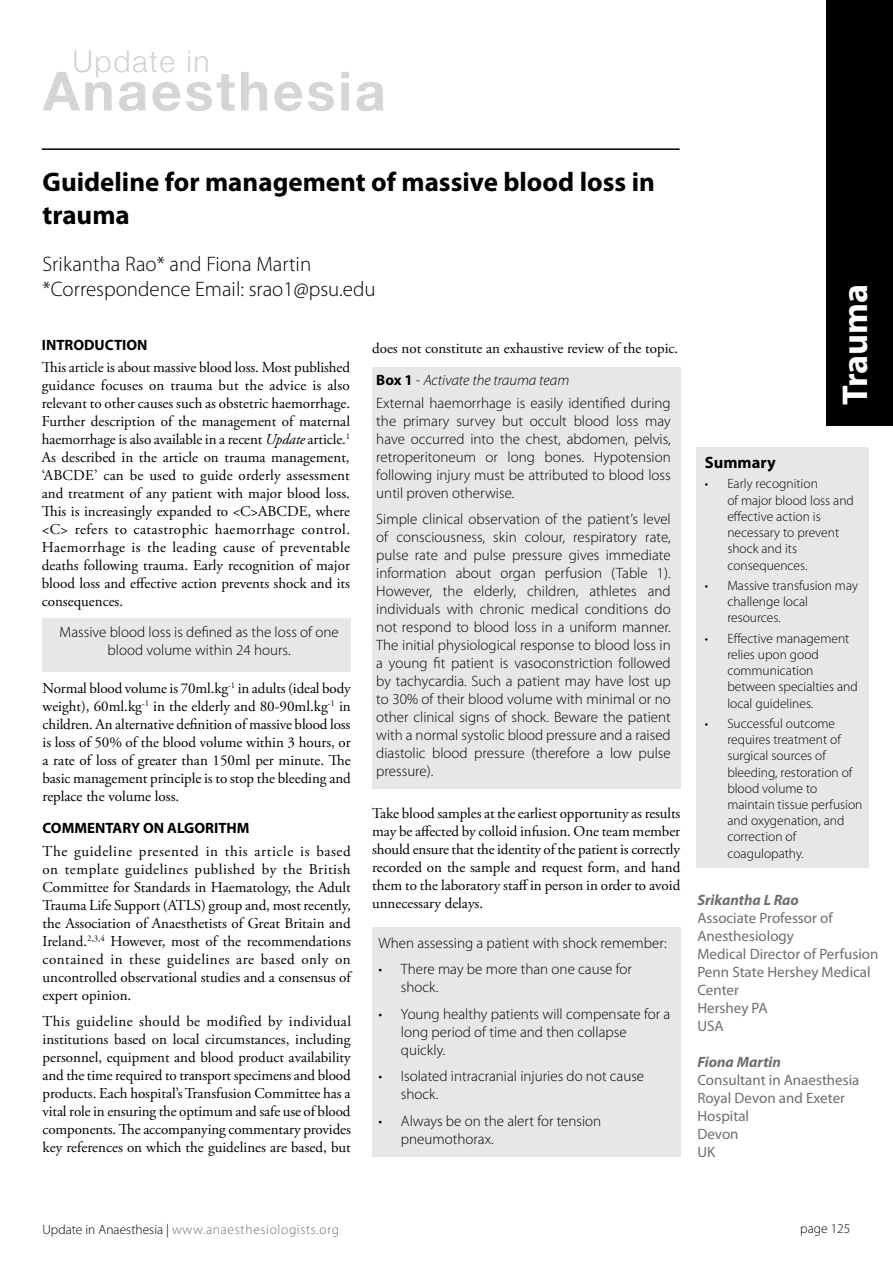
<style>
.page{position:relative;width:893px;height:1263px;background:#fff}
.page>*{position:absolute;margin:0;border:0;box-sizing:border-box;transform-origin:0 0}
.t1{font:700 54px "Helvetica Neue";letter-spacing:.05em;color:#d3d5d6}
.t2{font:700 36px "Myriad Pro";color:#fff}
.t3{font:300 30px "Helvetica Neue";letter-spacing:.05em;color:#d1d3d4}
.t4{font:700 27px/32.4px "Myriad Pro";color:#000}
.t5{font:300 21px/25.2px "Myriad Pro";color:#000}
.t6{font:700 16.5px "Myriad Pro";color:#000}
.t7{font:15px/18px "Adobe Garamond Pro";color:#000;text-align:justify}
.t8{font:300 15px/18px "Myriad Pro";color:#000}
.t9{font:15px/18px "Myriad Pro";color:#6d6e71}
.t10{font:700 15px "Myriad Pro";color:#000}
.t11{font:italic 700 15px "Myriad Pro";color:#6d6e71}
.t12{font:300 13.5px/16.2px "Myriad Pro";color:#000}
.t13{font:300 13.5px "Myriad Pro";letter-spacing:.05em;color:#6d6e71}
.s1{font-style:italic}
.s2{font-weight:700}
.s3{color:#000}
</style>
<div class="page">
<div style="left:372px;top:368px;width:308px;height:421px;background:#e6e7e8"></div>
<hr style="left:42px;top:148px;width:638px;height:2px;background:#000">
<div style="left:696px;top:446px;width:173px;height:421px;background:#e6e7e8"></div>
<div style="left:826px;top:0;width:67px;height:425px;background:#000"></div>
<div style="left:43px;top:618px;width:308px;height:54px;background:#e6e7e8"></div>
<div style="left:372px;top:927px;width:308px;height:230px;background:#e6e7e8"></div>
<h3 class="t3" style="left:73px;top:37px;width:139px">Update in</h3>
<h1 class="t1" style="left:43px;top:42px;width:344px">Anaesthesia</h1>
<h3 class="t4" style="left:43px;top:165px;width:614px">Guideline for management of massive blood loss in trauma</h3>
<h3 class="t5" style="left:43px;top:251px;width:335px">Srikantha Rao* and Fiona Martin *Correspondence Email: srao1@psu.edu</h3>
<p class="t10" style="left:42px;top:335px;width:42px">INTRODUCTION</p>
<p class="t7" style="left:42px;top:359px;width:310px">This article is about massive blood loss. Most published guidance focuses on trauma but the advice is also relevant to other causes such as obstetric haemorrhage.<br>Further description of the management of maternal haemorrhage is also available in a recent <span class="s1">Update</span> article.<sup>1<br></sup>As described in the article on trauma management, ‘ABCDE’ can be used to guide orderly assessment and treatment of any patient with major blood loss.<br>This is increasingly expanded to &lt;C&gt;ABCDE, where &lt;C&gt; refers to catastrophic haemorrhage control.<br>Haemorrhage is the leading cause of preventable deaths following trauma. Early recognition of major blood loss and effective action prevents shock and its consequences.</p>
<p class="t7" style="left:372px;top:340px;width:308px">does not constitute an exhaustive review of the topic.</p>
<p class="t8" style="left:376px;top:369px;width:296px;line-height:22.2px"><span class="s2">Box 1</span> - <span class="s1">Activate the trauma team<br></span>External haemorrhage is easily identified during</p>
<p class="t8" style="left:376px;top:412px;width:296px;text-align:justify">the primary survey but occult blood loss may have occurred into the chest, abdomen, pelvis, retroperitoneum or long bones. Hypotension following injury must be attributed to blood loss until proven otherwise.</p>
<p class="t8" style="left:376px;top:510px;width:296px;text-align:justify">Simple clinical observation of the patient’s level of consciousness, skin colour, respiratory rate, pulse rate and pulse pressure gives immediate information about organ perfusion (Table 1).<br>However, the elderly, children, athletes and individuals with chronic medical conditions do not respond to blood loss in a uniform manner.<br>The initial physiological response to blood loss in a young fit patient is vasoconstriction followed by tachycardia. Such a patient may have lost up to 30% of their blood volume with minimal or no other clinical signs of shock. Beware the patient with a normal systolic blood pressure and a raised diastolic blood pressure (therefore a low pulse pressure).</p>
<p class="t8" style="left:60px;top:623px;width:281px;text-align:center">Massive blood loss is defined as the loss of one blood volume within 24 hours.</p>
<p class="t7" style="left:43px;top:680px;width:310px">Normal blood volume is 70ml.kg<sup>-1</sup> in adults (ideal body weight), 60ml.kg<sup>-1</sup> in the elderly and 80-90ml.kg<sup>-1</sup> in children. An alternative definition of massive blood loss is loss of 50% of the blood volume within 3 hours, or a rate of loss of greater than 150ml per minute. The basic management principle is to stop the bleeding and replace the volume loss.</p>
<p class="t10" style="left:43px;top:819px;width:55px">COMMENTA</p>
<p class="t10" style="left:122px;top:819px;width:129px">RY ON ALGORITHM</p>
<p class="t7" style="left:43px;top:842px;width:310px">The guideline presented in this article is based on template guidelines published by the British Committee for Standards in Haematology, the Adult Trauma Life Support (ATLS) group and, most recently, the Association of Anaesthetists of Great Britain and Ireland.<sup>2,3,4</sup> However, most of the recommendations contained in these guidelines are based only on uncontrolled observational studies and a consensus of expert opinion.</p>
<p class="t7" style="left:43px;top:1013px;width:310px">This guideline should be modified by individual institutions based on local circumstances, including personnel, equipment and blood product availability and the time required to transport specimens and blood products. Each hospital’s Transfusion Committee has a vital role in ensuring the optimum and safe use of blood components. The accompanying commentary provides key references on which the guidelines are based, but</p>
<p class="t7" style="left:372px;top:805px;width:310px">Take blood samples at the earliest opportunity as results may be affected by colloid infusion. One team member should ensure that the identity of the patient is correctly recorded on the sample and request form, and hand them to the laboratory staff in person in order to avoid unnecessary delays.</p>
<p class="t8" style="left:378px;top:934px;width:290px">When assessing a patient with shock remember:</p>
<p class="t8" style="left:401px;top:960px;width:232px;text-indent:-22px">• There may be more than one cause for shock.</p>
<p class="t8" style="left:401px;top:1005px;width:271px;text-indent:-22px">• Young healthy patients will compensate for a long period of time and then collapse quickly.</p>
<p class="t8" style="left:401px;top:1067px;width:245px;text-indent:-22px">• Isolated intracranial injuries do not cause shock.</p>
<p class="t8" style="left:401px;top:1112px;width:202px;text-indent:-22px">• Always be on the alert for tension pneumothorax.</p>
<h2 class="t2" style="left:832px;top:405px;width:123px;rotate:-90deg">Trauma</h2>
<p class="t6" style="left:705px;top:452px;width:72px">Summary</p>
<p class="t12" style="left:727px;top:476px;width:128px;text-indent:-23px">• Early recognition<br>of major blood loss and effective action is necessary to prevent shock and its consequences.</p>
<p class="t12" style="left:727px;top:577px;width:132px;text-indent:-23px">• Massive transfusion may challenge local resources.</p>
<p class="t12" style="left:727px;top:630px;width:132px;text-indent:-23px">• Effective management relies upon good communication between specialties and local guidelines.</p>
<p class="t12" style="left:727px;top:715px;width:137px;text-indent:-23px">• Successful outcome requires treatment of surgical sources of bleeding, restoration of blood volume to maintain tissue perfusion and oxygenation, and correction of coagulopathy.</p>
<p class="t11" style="left:697px;top:890px;width:103px">Srikantha L Rao</p>
<p class="t9" style="left:697px;top:909px;width:183px">Associate Professor of<br>Anesthesiology<br>Medical Director of Perfusion<br>Penn State Hershey Medical<br>Center<br>Hershey PA<br>USA</p>
<p class="t11" style="left:697px;top:1052px;width:85px">Fiona Martin</p>
<p class="t9" style="left:697px;top:1071px;width:164px">Consultant in Anaesthesia<br>Royal Devon and Exeter<br>Hospital<br>Devon<br>UK</p>
<p class="t13" style="left:43px;top:1221px;width:298px"><span class="s3">Update in Anaesthesia |</span> www.anaesthesiologists.org</p>
<p class="t12" style="left:800px;top:1221px;width:52px">page 125</p>
</div>
